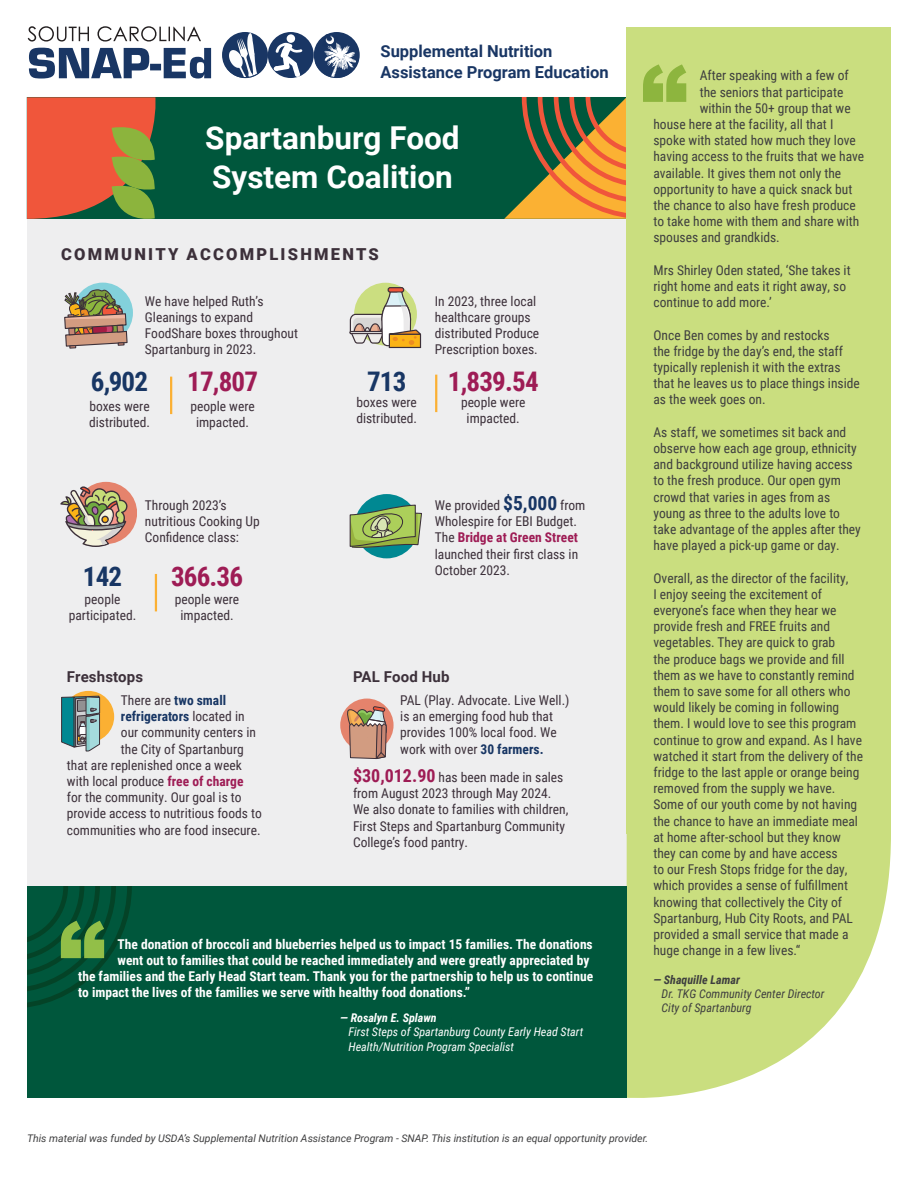
<style>
.page{position:relative;width:918px;height:1188px;background:#fff}
.page>*{position:absolute;margin:0;border:0;box-sizing:border-box;transform-origin:0 0}
.t1{font:700 31.5px/39px "Roboto";color:#fff}
.t2{font:700 27px "Roboto Condensed";letter-spacing:-.03em;color:#9e1c55}
.t3{font:700 27px "Roboto Condensed";letter-spacing:-.03em;color:#183664}
.t4{font:700 16.5px/21.3px "Roboto";color:#193664}
.t5{font:900 16.5px "Roboto";letter-spacing:.135em;color:#3c303a}
.t6{font:700 15px "Roboto";letter-spacing:.01em;color:#3c303a}
.t7{font:13.5px/16.2px "Roboto Condensed";color:#3e3e3f}
.t8{font:13.5px/16.2px "Roboto Condensed";color:#3c303a}
.t9{font:700 13.5px "Roboto Condensed";color:#fff}
.t10{font:700 13.5px "Roboto Condensed";color:#183664}
.t11{font:italic 12px/14.4px "Roboto Condensed";color:#fff}
.t12{font:italic 12px/14.4px "Roboto Condensed";color:#3e3e3f}
.t13{font:italic 700 12px "Roboto Condensed";color:#fff}
.t14{font:italic 700 12px "Roboto Condensed";color:#3e3e3f}
.t15{font:italic 10.5px "Roboto";color:#3e3e3f}
.s1{font-weight:700;font-size:19.5px;color:#183664}
.s2{font-weight:700;color:#9e1c55}
.s3{font-weight:700;color:#183664}
.s4{font-weight:400;color:#3c303a}
.s5{font-weight:700;font-size:18px;color:#9e1c55}
</style>
<div class="page">
<svg style="left:29px;top:48px;width:182px;height:31px"></svg>
<svg style="left:28px;top:26px;width:173px;height:16px"></svg>
<div style="left:222px;top:32px;width:46px;height:46px;background:#193664;border-radius:50%"></div>
<img style="left:247px;top:33px;width:7px;height:20px">
<img style="left:253px;top:54px;width:2px;height:7px">
<img style="left:237px;top:38px;width:16px;height:23px">
<img style="left:229px;top:50px;width:17px;height:11px">
<div style="left:268px;top:32px;width:46px;height:46px;background:#193664;border-radius:50%"></div>
<svg style="left:224px;top:61px;width:43px;height:18px"></svg>
<div style="left:287px;top:34px;width:8px;height:9px;background:#fff;border-radius:50%"></div>
<svg style="left:274px;top:42px;width:28px;height:35px"></svg>
<svg style="left:314px;top:32px;width:44px;height:46px"></svg>
<div style="left:27px;top:97px;width:599px;height:122px;background:#00573c"></div>
<svg style="left:504px;top:97px;width:123px;height:122px"></svg>
<svg style="left:27px;top:97px;width:138px;height:122px;background:#bc663b"></svg>
<div style="left:27px;top:219px;width:600px;height:668px;background:#eeeeef"></div>
<svg style="left:627px;top:834px;width:264px;height:264px;fill:#cade7f"></svg>
<div style="left:627px;top:27px;width:264px;height:807px;background:#cade7f"></div>
<svg style="left:643px;top:64px;width:43px;height:38px"></svg>
<div style="left:27px;top:887px;width:600px;height:211px;background:#00573c"></div>
<svg style="left:27px;top:887px;width:105px;height:120px"></svg>
<div style="left:73px;top:283px;width:60px;height:60px;background:#83d1db;border-radius:50%"></div>
<svg style="left:64px;top:283px;width:64px;height:66px"></svg>
<div style="left:354px;top:283px;width:63px;height:63px;background:#cbde80;border-radius:50%"></div>
<div style="left:388px;top:287px;width:16px;height:6px;border:1px solid #3c3039;border-radius:2px"></div>
<svg style="left:349px;top:289px;width:72px;height:60px"></svg>
<div style="left:355px;top:494px;width:64px;height:64px;background:#008892;border-radius:50%"></div>
<svg style="left:349px;top:504px;width:73px;height:45px"></svg>
<div style="left:75px;top:482px;width:62px;height:62px;background:#e5836c;border-radius:50%"></div>
<svg style="left:61px;top:486px;width:67px;height:61px"></svg>
<div style="left:63px;top:691px;width:51px;height:51px;background:#fbb033;border-radius:50%"></div>
<svg style="left:61px;top:695px;width:39px;height:57px;background:#6c979a"></svg>
<div style="left:340px;top:699px;width:54px;height:53px;background:#e5836c;border-radius:50%"></div>
<svg style="left:344px;top:699px;width:43px;height:60px"></svg>
<hr style="left:170px;top:377px;width:2px;height:37px;background:#fbb033">
<hr style="left:155px;top:574px;width:2px;height:37px;background:#fbb033">
<hr style="left:435px;top:375px;width:2px;height:37px;background:#fbb033">
<p class="t4" style="left:381px;top:39px;width:230px">Supplemental Nutrition<br>Assistance Program Education</p>
<h1 class="t1" style="left:205px;top:117px;width:256px">Spartanburg Food<br>System Coalition</h1>
<p class="t5" style="left:61px;top:243px;width:319px">COMMUNITY ACCOMPLISHMENTS</p>
<p class="t8" style="left:145px;top:292px;width:155px">We have helped Ruth’s<br>Gleanings to expand<br>FoodShare boxes throughout<br>Spartanburg in 2023.</p>
<h2 class="t3" style="left:91px;top:362px;width:59px">6,902</h2>
<p class="t8" style="left:89px;top:398px;width:62px">boxes were distributed.</p>
<h2 class="t2" style="left:187px;top:362px;width:72px">17,807</h2>
<p class="t8" style="left:190px;top:398px;width:66px;text-align:center">people were impacted.</p>
<h2 class="t3" style="left:367px;top:362px;width:41px">713</h2>
<p class="t8" style="left:356px;top:394px;width:62px">boxes were distributed.</p>
<p class="t8" style="left:435px;top:292px;width:106px">In 2023, three local healthcare groups distributed Produce<br>Prescription boxes.</p>
<h2 class="t2" style="left:448px;top:362px;width:92px">1,839.54</h2>
<p class="t8" style="left:461px;top:394px;width:66px;text-align:center">people were impacted.</p>
<h2 class="t3" style="left:83px;top:557px;width:41px">142</h2>
<p class="t8" style="left:69px;top:590px;width:69px;text-align:center">people participated.</p>
<p class="t8" style="left:145px;top:497px;width:116px">Through 2023’s nutritious Cooking Up<br>Confidence class:</p>
<h2 class="t2" style="left:171px;top:557px;width:74px">366.36</h2>
<p class="t8" style="left:175px;top:590px;width:66px;text-align:center">people were impacted.</p>
<p class="t8" style="left:435px;top:497px;width:152px">We provided <span class="s1">$5,000</span> from<br>Wholespire for EBI Budget.<br>The <span class="s2">Bridge at Green Street </span>launched their first class in<br>October 2023.</p>
<p class="t6" style="left:67px;top:666px;width:78px">Freshstops</p>
<p class="t8" style="left:121px;top:692px;width:107px">There are <span class="s3">two small</span></p>
<p class="t10" style="left:121px;top:707px;width:125px">refrigerators <span class="s4">located in</span></p>
<p class="t8" style="left:121px;top:724px;width:137px">our community centers in</p>
<p class="t8" style="left:121px;top:740px;width:124px">the City of Spartanburg</p>
<p class="t8" style="left:67px;top:756px;width:176px">that are replenished once a week</p>
<p class="t8" style="left:67px;top:773px;width:178px">with local produce <span class="s2">free of charge</span></p>
<p class="t8" style="left:67px;top:789px;width:176px">for the community. Our goal is to</p>
<p class="t8" style="left:67px;top:805px;width:196px">provide access to nutritious foods to</p>
<p class="t8" style="left:67px;top:821px;width:195px">communities who are food insecure.</p>
<p class="t6" style="left:353px;top:666px;width:98px">PAL Food Hub</p>
<p class="t8" style="left:400px;top:692px;width:171px">PAL (Play. Advocate. Live Well.) is an emerging food hub that provides 100% local food. We work with over <span class="s3">30 farmers.</span></p>
<p class="t8" style="left:353px;top:769px;width:217px"><span class="s5">$30,012.90</span> has been made in sales from August 2023 through May 2024.<br>We also donate to families with children, First Steps and Spartanburg Community College’s food pantry.</p>
<p class="t9" style="left:118px;top:934px;width:477px">The donation of broccoli and blueberries helped us to impact 15 families. The donations</p>
<p class="t9" style="left:118px;top:950px;width:473px">went out to families that could be reached immediately and were greatly appreciated by</p>
<p class="t9" style="left:78px;top:967px;width:516px">the families and the Early Head Start team. Thank you for the partnership to help us to continue</p>
<p class="t9" style="left:78px;top:983px;width:393px">to impact the lives of the families we serve with healthy food donations.”</p>
<p class="t13" style="left:340px;top:1009px;width:98px">— Rosalyn E. Splawn</p>
<p class="t11" style="left:348px;top:1024px;width:236px">First Steps of Spartanburg County Early Head Start<br>Health/Nutrition Program Specialist</p>
<p class="t7" style="left:700px;top:67px;width:151px">After speaking with a few of</p>
<p class="t7" style="left:700px;top:83px;width:145px">the seniors that participate</p>
<p class="t7" style="left:700px;top:99px;width:152px">within the 50+ group that we</p>
<p class="t7" style="left:653px;top:116px;width:181px">house here at the facility, all that I</p>
<p class="t7" style="left:653px;top:132px;width:204px">spoke with stated how much they love</p>
<p class="t7" style="left:653px;top:148px;width:212px">having access to the fruits that we have</p>
<p class="t7" style="left:653px;top:164px;width:189px">available. It gives them not only the</p>
<p class="t7" style="left:653px;top:180px;width:201px">opportunity to have a quick snack but</p>
<p class="t7" style="left:653px;top:197px;width:204px">the chance to also have fresh produce</p>
<p class="t7" style="left:653px;top:213px;width:207px">to take home with them and share with</p>
<p class="t7" style="left:653px;top:229px;width:128px">spouses and grandkids.</p>
<p class="t7" style="left:653px;top:261px;width:199px">Mrs Shirley Oden stated, ‘She takes it right home and eats it right away, so continue to add more.’</p>
<p class="t7" style="left:653px;top:326px;width:208px">Once Ben comes by and restocks<br>the fridge by the day’s end, the staff typically replenish it with the extras that he leaves us to place things inside as the week goes on.</p>
<p class="t7" style="left:653px;top:423px;width:209px">As staff, we sometimes sit back and observe how each age group, ethnicity and background utilize having access to the fresh produce. Our open gym crowd that varies in ages from as young as three to the adults love to take advantage of the apples after they have played a pick-up game or day.</p>
<p class="t7" style="left:653px;top:569px;width:211px">Overall, as the director of the facility,<br>I enjoy seeing the excitement of everyone’s face when they hear we provide fresh and FREE fruits and vegetables. They are quick to grab<br>the produce bags we provide and fill them as we have to constantly remind them to save some for all others who would likely be coming in following them. I would love to see this program continue to grow and expand. As I have watched it start from the delivery of the fridge to the last apple or orange being removed from the supply we have.<br>Some of our youth come by not having the chance to have an immediate meal at home after-school but they know they can come by and have access<br>to our Fresh Stops fridge for the day, which provides a sense of fulfillment knowing that collectively the City of Spartanburg, Hub City Roots, and PAL provided a small service that made a huge change in a few lives.“</p>
<p class="t14" style="left:653px;top:971px;width:88px">— Shaquille Lamar</p>
<p class="t12" style="left:662px;top:986px;width:164px">Dr. TKG Community Center Director<br>City of Spartanburg</p>
<p class="t15" style="left:27px;top:1131px;width:623px">This material was funded by USDA’s Supplemental Nutrition Assistance Program - SNAP. This institution is an equal opportunity provider.</p>
</div>
